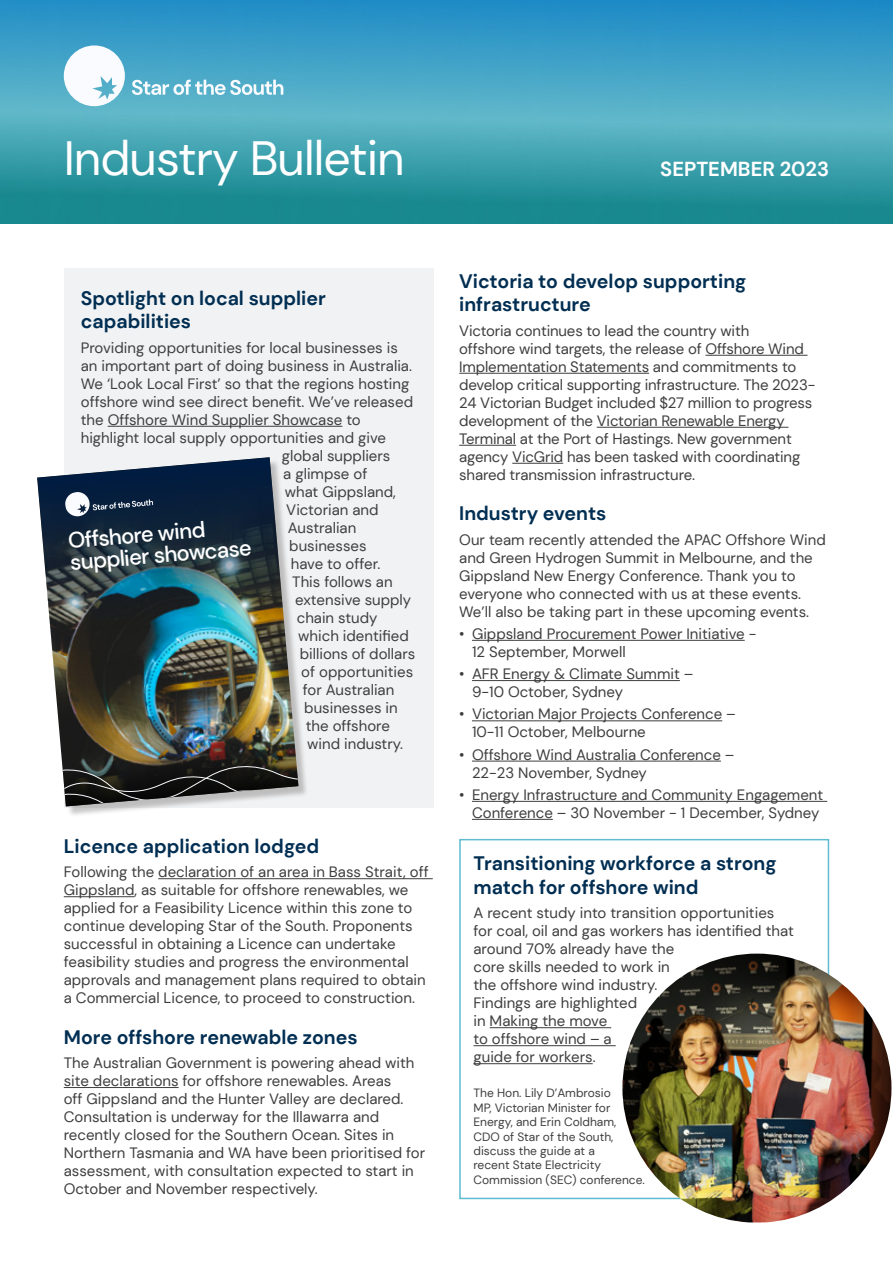
<style>
.page{position:relative;width:893px;height:1263px;background:#fff}
.page>*{position:absolute;margin:0;border:0;box-sizing:border-box;transform-origin:0 0}
.t1{font:48px "DM Sans";letter-spacing:-.02em;color:#fff}
.t2{font:500 21.9px/21.9px "DM Sans";color:#fff}
.t3{font:700 20.25px "DM Sans";color:#fff}
.Heading{font:700 19.5px/23.4px "DM Sans";color:#002e52}
.Bodycopy{font:15px/18px "DM Sans";color:#3e3e3f}
.Bodycopy-2{font:12px/14.4px "DM Sans";color:#3e3e3f}
</style>
<div class="page">
<hr style="left:158px;top:878px;width:275px;height:1px;background:#3e3e3f">
<hr style="left:64px;top:896px;width:71px;height:1px;background:#3e3e3f">
<hr style="left:64px;top:1087px;width:115px;height:1px;background:#3e3e3f">
<hr style="left:705px;top:355px;width:102px;height:1px;background:#3e3e3f">
<hr style="left:459px;top:373px;width:190px;height:1px;background:#3e3e3f">
<hr style="left:597px;top:427px;width:191px;height:1px;background:#3e3e3f">
<hr style="left:459px;top:445px;width:57px;height:1px;background:#3e3e3f">
<hr style="left:512px;top:463px;width:51px;height:1px;background:#3e3e3f">
<hr style="left:472px;top:640px;width:273px;height:1px;background:#3e3e3f">
<hr style="left:472px;top:680px;width:208px;height:1px;background:#3e3e3f">
<hr style="left:472px;top:720px;width:250px;height:1px;background:#3e3e3f">
<hr style="left:472px;top:761px;width:249px;height:1px;background:#3e3e3f">
<hr style="left:472px;top:801px;width:355px;height:1px;background:#3e3e3f">
<hr style="left:472px;top:819px;width:81px;height:1px;background:#3e3e3f">
<hr style="left:490px;top:1027px;width:121px;height:1px;background:#3e3e3f">
<hr style="left:473px;top:1045px;width:143px;height:1px;background:#3e3e3f">
<hr style="left:473px;top:1063px;width:120px;height:1px;background:#3e3e3f">
<div style="left:459px;top:839px;width:370px;height:360px;border:2px solid #5dbcd0"></div>
<img style="left:0;top:0;width:893px;height:223px">
<svg style="left:132px;top:80px;width:151px;height:15px"></svg>
<svg style="left:64px;top:45px;width:61px;height:61px"></svg>
<div style="left:64px;top:269px;width:370px;height:539px;background:#f1f2f3"></div>
<hr style="left:108px;top:426px;width:234px;height:1px;background:#3e3e3f">
<div style="left:39px;top:459px;width:270px;height:358px;background:#231f20;opacity:.25"></div>
<img style="left:39px;top:459px;width:259px;height:347px">
<img style="left:37px;top:457px;width:254px;height:236px">
<img style="left:59px;top:744px;width:239px;height:62px">
<svg style="left:65px;top:491px;width:88px;height:26px"></svg>
<img style="left:622px;top:953px;width:269px;height:269px;border-radius:132px">
<p class="t1" style="left:64px;top:128px;width:342px">Industry Bulletin</p>
<p class="t3" style="left:660px;top:157px;width:170px">SEPTEMBER 2023</p>
<p class="Heading" style="left:81px;top:286px;width:247px">Spotlight on local supplier capabilities</p>
<p class="Bodycopy" style="left:81px;top:338px;width:319px">Providing opportunities for local businesses is</p>
<p class="Bodycopy" style="left:81px;top:356px;width:333px">an important part of doing business in Australia.</p>
<p class="Bodycopy" style="left:81px;top:374px;width:330px">We ‘Look Local First’ so that the regions hosting</p>
<p class="Bodycopy" style="left:81px;top:392px;width:334px">offshore wind see direct benefit. We’ve released</p>
<p class="Bodycopy" style="left:81px;top:410px;width:282px">the Offshore Wind Supplier Showcase to</p>
<p class="Bodycopy" style="left:81px;top:428px;width:307px">highlight local supply opportunities and give</p>
<p class="Bodycopy" style="left:282px;top:446px;width:110px">global suppliers</p>
<p class="Bodycopy" style="left:283px;top:464px;width:86px">a glimpse of</p>
<p class="Bodycopy" style="left:285px;top:482px;width:112px">what Gippsland,</p>
<p class="Bodycopy" style="left:286px;top:500px;width:94px">Victorian and</p>
<p class="Bodycopy" style="left:288px;top:518px;width:70px">Australian</p>
<p class="Bodycopy" style="left:289px;top:536px;width:79px">businesses</p>
<p class="Bodycopy" style="left:291px;top:554px;width:91px">have to offer.</p>
<p class="Bodycopy" style="left:292px;top:572px;width:102px">This follows an</p>
<p class="Bodycopy" style="left:295px;top:590px;width:117px">extensive supply</p>
<p class="Bodycopy" style="left:297px;top:608px;width:82px">chain study</p>
<p class="Bodycopy" style="left:298px;top:626px;width:112px">which identified</p>
<p class="Bodycopy" style="left:300px;top:644px;width:117px">billions of dollars</p>
<p class="Bodycopy" style="left:301px;top:662px;width:113px">of opportunities</p>
<p class="Bodycopy" style="left:303px;top:680px;width:93px">for Australian</p>
<p class="Bodycopy" style="left:304px;top:698px;width:95px">businesses in</p>
<p class="Bodycopy" style="left:306px;top:716px;width:86px">the offshore</p>
<p class="Bodycopy" style="left:307px;top:734px;width:97px">wind industry.</p>
<p class="t2" style="left:67px;top:530px;width:184px;rotate:-5deg">Offshore wind supplier showcase</p>
<p class="Heading" style="left:64px;top:834px;width:257px">Licence application lodged</p>
<p class="Bodycopy" style="left:64px;top:863px;width:366px">Following the declaration of an area in Bass Strait, off Gippsland, as suitable for offshore renewables, we applied for a Feasibility Licence within this zone to continue developing Star of the South. Proponents successful in obtaining a Licence can undertake feasibility studies and progress the environmental approvals and management plans required to obtain a Commercial Licence, to proceed to construction.</p>
<p class="Heading" style="left:64px;top:1025px;width:295px">More offshore renewable zones</p>
<p class="Bodycopy" style="left:64px;top:1054px;width:363px">The Australian Government is powering ahead with site declarations for offshore renewables. Areas<br>off Gippsland and the Hunter Valley are declared.<br>Consultation is underway for the Illawarra and recently closed for the Southern Ocean. Sites in Northern Tasmania and WA have been prioritised for assessment, with consultation expected to start in October and November respectively.</p>
<p class="Heading" style="left:459px;top:269px;width:289px">Victoria to develop supporting infrastructure</p>
<p class="Bodycopy" style="left:459px;top:321px;width:358px">Victoria continues to lead the country with<br>offshore wind targets, the release of Offshore Wind Implementation Statements and commitments to develop critical supporting infrastructure. The 2023- 24 Victorian Budget included $27 million to progress development of the Victorian Renewable Energy Terminal at the Port of Hastings. New government agency VicGrid has been tasked with coordinating shared transmission infrastructure.</p>
<p class="Heading" style="left:459px;top:502px;width:149px">Industry events</p>
<p class="Bodycopy" style="left:459px;top:530px;width:368px">Our team recently attended the APAC Offshore Wind and Green Hydrogen Summit in Melbourne, and the Gippsland New Energy Conference. Thank you to everyone who connected with us at these events.<br>We’ll also be taking part in these upcoming events.</p>
<p class="Bodycopy" style="left:472px;top:624px;width:286px;text-indent:-13px">• Gippsland Procurement Power Initiative -<br>12 September, Morwell</p>
<p class="Bodycopy" style="left:472px;top:665px;width:223px;text-indent:-13px">• AFR Energy &amp; Climate Summit –<br>9-10 October, Sydney</p>
<p class="Bodycopy" style="left:472px;top:705px;width:265px;text-indent:-13px">• Victorian Major Projects Conference –<br>10-11 October, Melbourne</p>
<p class="Bodycopy" style="left:472px;top:745px;width:264px;text-indent:-13px">• Offshore Wind Australia Conference –<br>22-23 November, Sydney</p>
<p class="Bodycopy" style="left:459px;top:785px;width:365px;text-align:center">• Energy Infrastructure and Community Engagement<br>Conference – 30 November - 1 December, Sydney</p>
<p class="Heading" style="left:473px;top:852px;width:304px">Transitioning workforce a strong match for offshore wind</p>
<p class="Bodycopy" style="left:473px;top:904px;width:322px">A recent study into transition opportunities for coal, oil and gas workers has identified that around 70% already have the<br>core skills needed to work in<br>the offshore wind industry.<br>Findings are highlighted<br>in Making the move<br>to offshore wind – a<br>guide for workers.</p>
<p class="Bodycopy-2" style="left:473px;top:1086px;width:173px">The Hon. Lily D’Ambrosio<br>MP, Victorian Minister for<br>Energy, and Erin Coldham,<br>CDO of Star of the South, discuss the guide at a<br>recent State Electricity<br>Commission (SEC) conference.</p>
</div>
